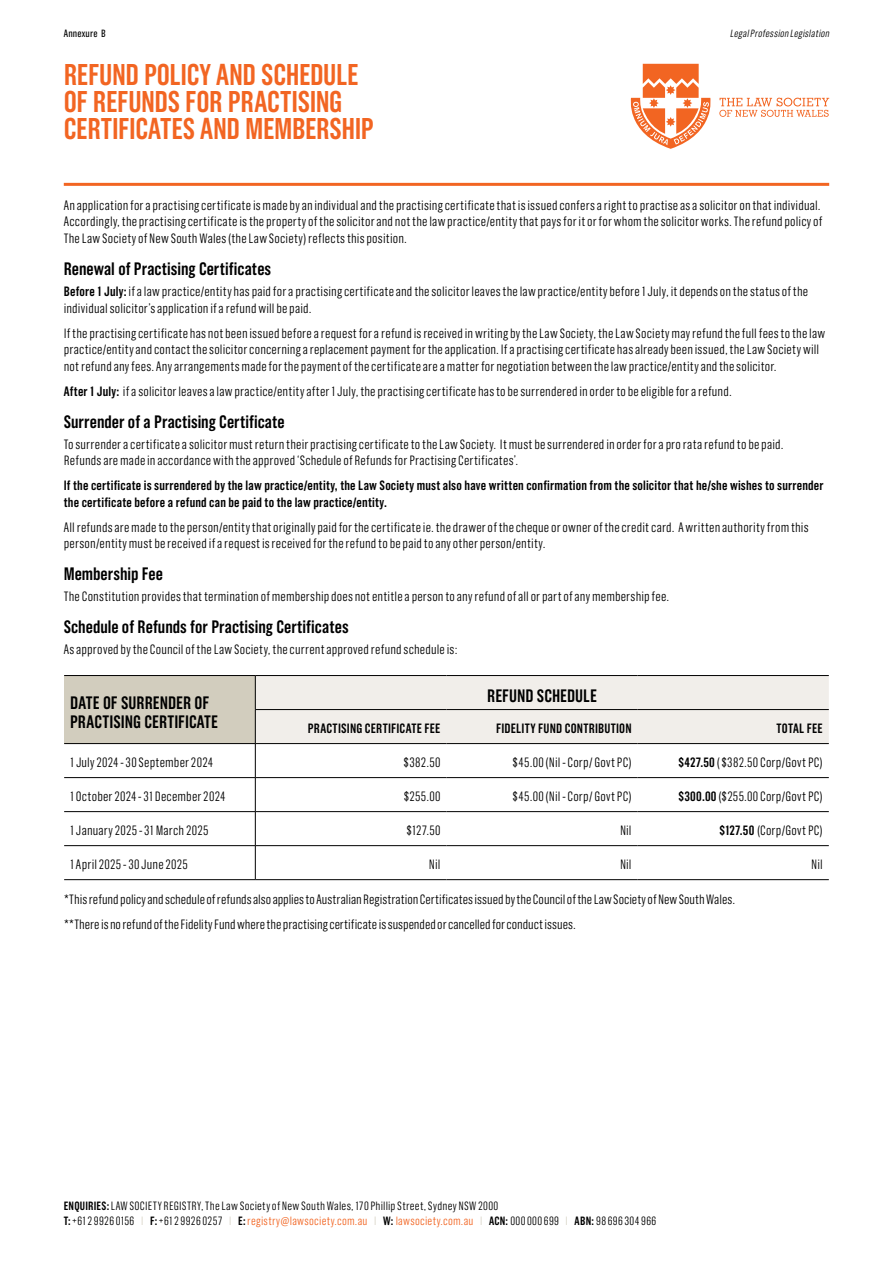
<style>
.page{position:relative;width:893px;height:1263px;background:#fff}
.page>*{position:absolute;margin:0;border:0;box-sizing:border-box;transform-origin:0 0}
.t1{font:600 30px/27px "Grotzec Head Condensed";letter-spacing:-.015em;color:#f26522}
.t2{font:600 18px/19.5px "Grotzec Head Condensed";color:#000}
.t3{font:300 13.5px/16.5px "Grotzec Head Condensed";letter-spacing:.015em;color:#000}
.t4{font:600 13.5px/16.5px "Grotzec Head Condensed";letter-spacing:.015em;color:#000}
.t5{font:300 12px/15px "Grotzec Head Condensed";letter-spacing:.025em;color:#000}
.t6{font:italic 300 10.5px "Grotzec Head Condensed";color:#000}
.t7{font:10.5px "Grotzec Head Condensed";letter-spacing:.015em;color:#000}
.s1{font-weight:600}
.s2{color:#d2cdbe}
.s3{color:#f26522}
</style>
<div class="page">
<svg style="left:630px;top:64px;width:199px;height:85px"></svg>
<hr style="left:64px;top:183px;width:765px;height:3px;background:#f26522">
<div style="left:64px;top:675px;width:191px;height:68px;background:#d2cdbe"></div>
<div style="left:256px;top:676px;width:573px;height:67px;background:#f1eeea"></div>
<hr style="left:64px;top:675px;width:191px;height:1px;background:#000">
<hr style="left:255px;top:676px;width:1px;height:33px;background:#000">
<hr style="left:255px;top:675px;width:191px;height:1px;background:#000">
<hr style="left:446px;top:675px;width:192px;height:1px;background:#000">
<hr style="left:638px;top:675px;width:191px;height:1px;background:#000">
<hr style="left:255px;top:710px;width:1px;height:33px;background:#000">
<hr style="left:255px;top:709px;width:191px;height:1px;background:#000">
<hr style="left:446px;top:709px;width:192px;height:1px;background:#000">
<hr style="left:638px;top:709px;width:191px;height:1px;background:#000">
<hr style="left:64px;top:743px;width:191px;height:1px;background:#000">
<hr style="left:64px;top:777px;width:191px;height:1px;background:#000">
<hr style="left:64px;top:811px;width:191px;height:1px;background:#000">
<hr style="left:64px;top:845px;width:191px;height:1px;background:#000">
<hr style="left:64px;top:879px;width:191px;height:1px;background:#000">
<hr style="left:255px;top:744px;width:1px;height:33px;background:#000">
<hr style="left:255px;top:778px;width:1px;height:33px;background:#000">
<hr style="left:255px;top:812px;width:1px;height:33px;background:#000">
<hr style="left:255px;top:846px;width:1px;height:33px;background:#000">
<hr style="left:255px;top:743px;width:191px;height:1px;background:#000">
<hr style="left:255px;top:777px;width:191px;height:1px;background:#000">
<hr style="left:255px;top:811px;width:191px;height:1px;background:#000">
<hr style="left:255px;top:845px;width:191px;height:1px;background:#000">
<hr style="left:255px;top:879px;width:191px;height:1px;background:#000">
<hr style="left:446px;top:743px;width:192px;height:1px;background:#000">
<hr style="left:638px;top:743px;width:191px;height:1px;background:#000">
<hr style="left:446px;top:777px;width:192px;height:1px;background:#000">
<hr style="left:638px;top:777px;width:191px;height:1px;background:#000">
<hr style="left:446px;top:811px;width:192px;height:1px;background:#000">
<hr style="left:638px;top:811px;width:191px;height:1px;background:#000">
<hr style="left:446px;top:845px;width:192px;height:1px;background:#000">
<hr style="left:638px;top:845px;width:191px;height:1px;background:#000">
<hr style="left:446px;top:879px;width:192px;height:1px;background:#000">
<hr style="left:638px;top:879px;width:191px;height:1px;background:#000">
<p class="t7" style="left:64px;top:27px;width:43px">Annexure B</p>
<h1 class="t1" style="left:64px;top:61px;width:311px">REFUND POLICY AND SCHEDULE<br>OF REFUNDS FOR PRACTISING<br>CERTIFICATES AND MEMBERSHIP</h1>
<p class="t6" style="left:730px;top:27px;width:103px">LegalProfession Legislation</p>
<p class="t3" style="left:64px;top:197px;width:760px">An application for a practising certificate is made by an individual and the practising certificate that is issued confers a right to practise as a solicitor on that individual.<br>Accordingly, the practising certificate is the property of the solicitor and not the law practice/entity that pays for it or for whom the solicitor works. The refund policy of<br>The Law Society of New South Wales (the Law Society) reflects this position.</p>
<h2 class="t2" style="left:64px;top:259px;width:209px">Renewal of Practising Certificates</h2>
<p class="t3" style="left:64px;top:283px;width:746px"><span class="s1">Before 1 July:</span> if a law practice/entity has paid for a practising certificate and the solicitor leaves the law practice/entity before 1 July, it depends on the status of the individual solicitor’s application if a refund will be paid.</p>
<p class="t3" style="left:64px;top:324px;width:763px">If the practising certificate has not been issued before a request for a refund is received in writing by the Law Society, the Law Society may refund the full fees to the law practice/entity and contact the solicitor concerning a replacement payment for the application. If a practising certificate has already been issued, the Law Society will not refund any fees. Any arrangements made for the payment of the certificate are a matter for negotiation between the law practice/entity and the solicitor.</p>
<p class="t3" style="left:64px;top:382px;width:670px"><span class="s1">After 1 July:</span> if a solicitor leaves a law practice/entity after 1 July, the practising certificate has to be surrendered in order to be eligible for a refund.</p>
<h2 class="t2" style="left:64px;top:411px;width:222px">Surrender of a Practising Certificate</h2>
<p class="t3" style="left:64px;top:435px;width:721px">To surrender a certificate a solicitor must return their practising certificate to the Law Society. It must be surrendered in order for a pro rata refund to be paid.<br>Refunds are made in accordance with the approved ‘Schedule of Refunds for Practising Certificates’.</p>
<p class="t4" style="left:64px;top:477px;width:761px">If the certificate is surrendered by the law practice/entity, the Law Society must also have written confirmation from the solicitor that he/she wishes to surrender the certificate before a refund can be paid to the law practice/entity.</p>
<p class="t3" style="left:64px;top:518px;width:746px">All refunds are made to the person/entity that originally paid for the certificate ie. the drawer of the cheque or owner of the credit card. A written authority from this person/entity must be received if a request is received for the refund to be paid to any other person/entity.</p>
<h2 class="t2" style="left:64px;top:564px;width:101px">Membership Fee</h2>
<p class="t3" style="left:64px;top:588px;width:607px">The Constitution provides that termination of membership does not entitle a person to any refund of all or part of any membership fee.</p>
<h2 class="t2" style="left:64px;top:617px;width:286px">Schedule of Refunds for Practising Certificates</h2>
<p class="t3" style="left:64px;top:641px;width:395px">As approved by the Council of the Law Society, the current approved refund schedule is:</p>
<h2 class="t2" style="left:70px;top:692px;width:150px">DATE OF SURRENDER OF<br>PRACTISING CERTIFICATE</h2>
<h2 class="t2" style="left:487px;top:685px;width:111px">REFUND SCHEDULE</h2>
<p class="t4" style="left:308px;top:720px;width:134px">PRACTISING CERTIFICATE FEE</p>
<p class="t4" style="left:496px;top:720px;width:137px">FIDELITY FUND CONTRIBUTION</p>
<p class="t4" style="left:776px;top:720px;width:48px">TOTAL FEE</p>
<p class="t3" style="left:70px;top:754px;width:144px">1 July 2024 - 30 September 2024</p>
<p class="t3" style="left:404px;top:754px;width:38px">$382.50</p>
<p class="t3" style="left:512px;top:754px;width:121px">$45.00 (Nil - Corp/ Govt PC)</p>
<p class="t3" style="left:679px;top:754px;width:146px"><span class="s1">$427.50</span> ( $382.50 Corp/Govt PC)</p>
<p class="t3" style="left:70px;top:788px;width:157px">1 October 2024 - 31 December 2024</p>
<p class="t3" style="left:404px;top:788px;width:38px">$255.00</p>
<p class="t3" style="left:512px;top:788px;width:121px">$45.00 (Nil - Corp/ Govt PC)</p>
<p class="t3" style="left:679px;top:788px;width:146px"><span class="s1">$300.00</span> ($255.00 Corp/Govt PC)</p>
<p class="t3" style="left:70px;top:822px;width:140px">1 January 2025 - 31 March 2025</p>
<p class="t3" style="left:406px;top:822px;width:35px">$127.50</p>
<p class="t3" style="left:620px;top:822px;width:13px">Nil</p>
<p class="t3" style="left:720px;top:822px;width:105px"><span class="s1">$127.50</span> (Corp/Govt PC)</p>
<p class="t3" style="left:70px;top:856px;width:119px">1 April 2025 - 30 June 2025</p>
<p class="t3" style="left:429px;top:856px;width:13px">Nil</p>
<p class="t3" style="left:620px;top:856px;width:13px">Nil</p>
<p class="t3" style="left:811px;top:856px;width:13px">Nil</p>
<p class="t3" style="left:64px;top:886px;width:672px;line-height:25px">*This refund policy and schedule of refunds also applies to Australian Registration Certificates issued by the Council of the Law Society of New South Wales. **There is no refund of the Fidelity Fund where the practising certificate is suspended or cancelled for conduct issues.</p>
<p class="t5" style="left:64px;top:1198px;width:594px"><span class="s1">ENQUIRIES:</span>LAW SOCIETY REGISTRY, The Law Society of New South Wales, 170 Phillip Street, Sydney NSW 2000<br><span class="s1">T:</span> +61 2 9926 0156 <span class="s2">|</span> <span class="s1">F:</span> +61 2 9926 0257 <span class="s2">|</span> <span class="s1">E:</span><span class="s3">registry@lawsociety.com.au</span> <span class="s2">|</span> <span class="s1">W:</span> <span class="s3">lawsociety.com.au</span> <span class="s2">|</span> <span class="s1">ACN:</span> 000 000 699 <span class="s2">|</span> <span class="s1">ABN:</span> 98 696 304 966</p>
</div>
